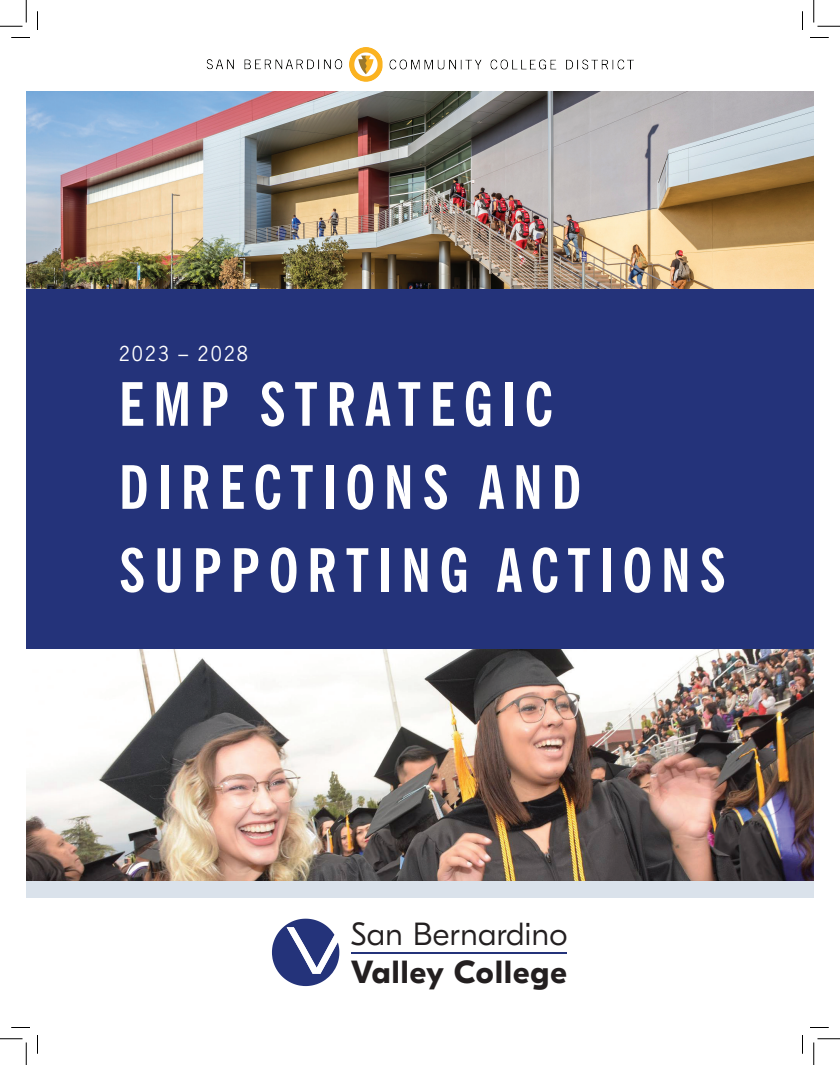
<style>
.page{position:relative;width:840px;height:1065px;background:#fff}
.page>*{position:absolute;margin:0;border:0;box-sizing:border-box;transform-origin:0 0}
.t1{font:700 condensed 59.75px/83px "News Gothic BT";letter-spacing:.14em;color:#fff}
.t2{font:300 32px "GT Eesti Pro Display";letter-spacing:.01em;color:#231f20}
.t3{font:700 32px "GT Eesti Pro Display";letter-spacing:.035em;color:#231f20}
.t4{font:19.38px "News Gothic Std";letter-spacing:.1em;color:#fff}
</style>
<div class="page">
<img style="left:26px;top:649px;width:788px;height:232px">
<div style="left:26px;top:289px;width:788px;height:360px;background:#24337a"></div>
<div style="left:26px;top:881px;width:788px;height:17px;background:#dae2eb"></div>
<hr style="left:351px;top:952px;width:215px;height:1px;background:#24337a">
<svg style="left:272px;top:919px;width:67px;height:67px"></svg>
<img style="left:195px;top:47px;width:450px;height:45px">
<img style="left:26px;top:92px;width:788px;height:197px">
<svg style="left:11px;top:37px;width:19px;height:1px"></svg>
<svg style="left:810px;top:37px;width:19px;height:1px"></svg>
<svg style="left:11px;top:1027px;width:19px;height:1px"></svg>
<svg style="left:810px;top:1027px;width:19px;height:1px"></svg>
<svg style="left:37px;top:11px;width:1px;height:19px"></svg>
<svg style="left:37px;top:1035px;width:1px;height:19px"></svg>
<svg style="left:802px;top:11px;width:1px;height:19px"></svg>
<svg style="left:802px;top:1035px;width:1px;height:19px"></svg>
<svg style="left:0;top:0;width:27px;height:27px"></svg>
<svg style="left:0;top:1039px;width:27px;height:26px"></svg>
<svg style="left:814px;top:0;width:26px;height:27px"></svg>
<svg style="left:814px;top:1039px;width:26px;height:26px"></svg>
<p class="t4" style="left:119px;top:341px;width:131px">2023 – 2028</p>
<p class="t1" style="left:119px;top:362px;width:609px">EMP STRATEGIC<br>DIRECTIONS AND<br>SUPPORTING ACTIONS</p>
<p class="t2" style="left:351px;top:916px;width:218px">San Bernardino</p>
<p class="t3" style="left:351px;top:954px;width:217px">Valley College</p>
</div>
